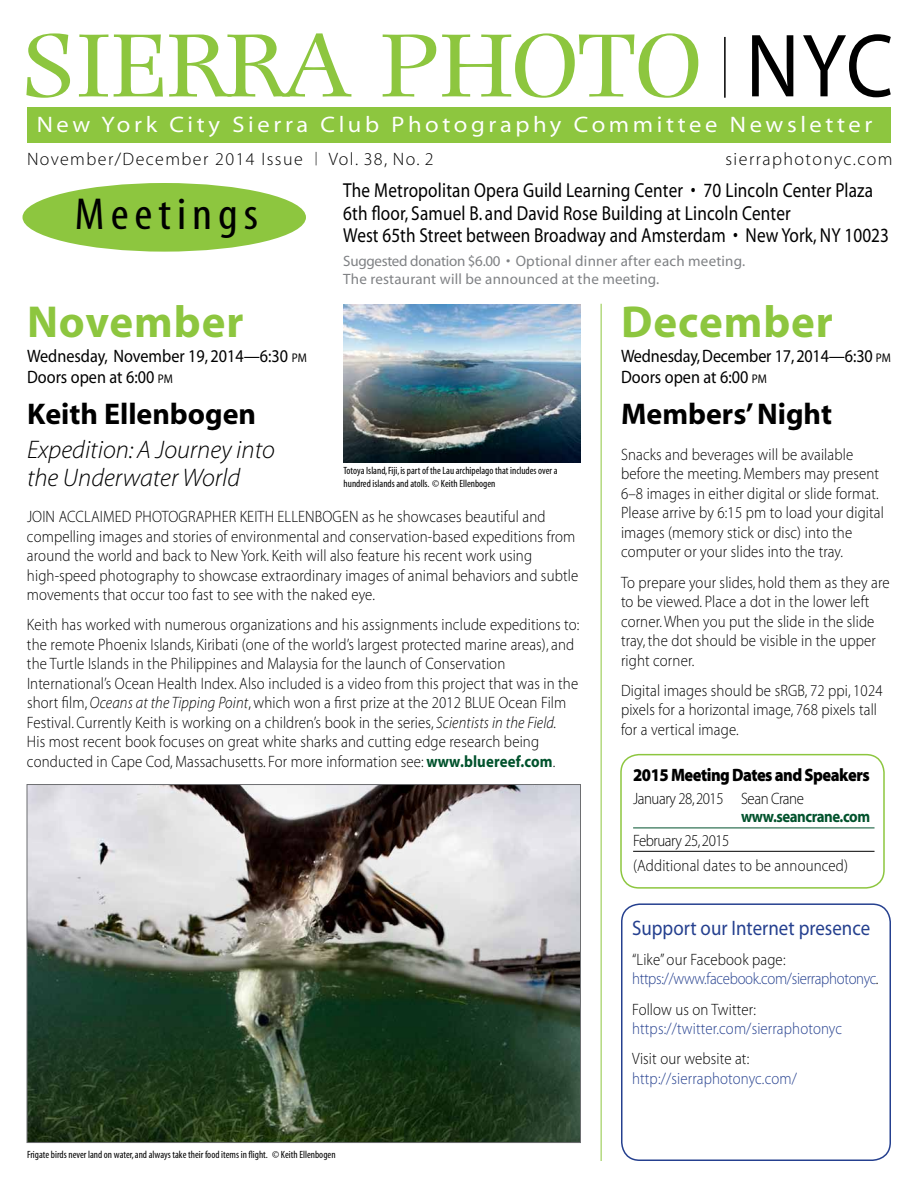
<style>
.page{position:relative;width:918px;height:1188px;background:#fff}
.page>*{position:absolute;margin:0;border:0;box-sizing:border-box;transform-origin:0 0}
.t1{font:93.6px "Photina";letter-spacing:-.02em;color:#8dc63f;scale:1.1 1}
.t2{font:45px "Myriad MM 700 600";letter-spacing:.045em;color:#8dc63f}
.t3{font:45px "Myriad MM 400 300";letter-spacing:-.02em;color:#000;scale:1.1 1}
.t4{font:30px "Myriad MM 700 600";letter-spacing:.03em;color:#000}
.t5{font:25.5px/28.5px "Myriad MM It 215 600";letter-spacing:-.02em;color:#000}
.t6{font:22.5px "Myriad MM 400 700";letter-spacing:.205em;color:#fff}
.t7{font:21px "Myriad MM 400 600";color:#25408f;scale:.9 1}
.t8{font:20.25px/22.5px "Myriad";letter-spacing:.01em;color:#000;scale:.85 1}
.t9{font:18px/21px "Myriad MM 400 600";color:#000;scale:.9 1}
.t10{font:18px "Myriad MM 215 600";letter-spacing:.06em;color:#000}
.t11{font:18px "Myriad MM 830 600";letter-spacing:.025em;color:#000;scale:.9 1}
.t12{font:16.5px/19.5px "Myriad MM 215 600";letter-spacing:-.015em;color:#000;scale:.9 1}
.t13{font:16.5px/19.5px "Myriad MM 215 600";letter-spacing:-.035em;color:#25408f;scale:.9 1}
.t14{font:16.5px "Myriad MM 215 600";letter-spacing:-.015em;color:#25408f;scale:.9 1}
.t15{font:16.5px "Myriad MM 215 600";letter-spacing:-.055em;color:#000;scale:.9 1}
.t16{font:16.5px "Myriad MM 700 600";color:#00522c;scale:.9 1}
.t17{font:15px/18px "Myriad";letter-spacing:.015em;color:#808285}
.t18{font:10.5px/12.8px "Myriad MM 400 300";letter-spacing:-.14em;color:#000}
.s1{font-family:"Myriad MM 400 600";font-size:90.6px;color:#000}
.s2{font-family:"Myriad MM SC700 400 600";font-size:12.6px}
.s3{font-family:"Myriad MM It 215 600"}
.s4{font-family:"Myriad MM 700 600";color:#00522c}
.s5{color:#000}
</style>
<div class="page">
<hr style="left:601px;top:304px;width:1px;height:857px;background:#8dc63f">
<div style="left:22px;top:183px;width:284px;height:69px;background:#8dc63f;border-radius:50%"></div>
<div style="left:27px;top:107px;width:864px;height:35px;background:#8dc63f"></div>
<hr style="left:724px;top:37px;width:2px;height:61px;background:#000">
<img style="left:29px;top:786px;width:550px;height:355px">
<img style="left:344px;top:304px;width:236px;height:159px">
<div style="left:621px;top:903px;width:270px;height:258px;border:2px solid #25408f;border-radius:18px"></div>
<div style="left:620px;top:754px;width:265px;height:135px;border:2px solid #8dc63f;border-radius:18px"></div>
<hr style="left:633px;top:828px;width:242px;height:1px;background:#00522c">
<hr style="left:633px;top:851px;width:242px;height:1px;background:#000">
<h1 class="t1" style="left:22px;top:12px;width:793px">SIERRA PHOTO <span class="s1">NYC</span></h1>
<h3 class="t6" style="left:37px;top:113px;width:837px">New York City Sierra Club Photography Committee Newsletter</h3>
<p class="t10" style="left:27px;top:150px;width:409px">November/December 2014 Issue <sup>|</sup> Vol. 38, No. 2</p>
<p class="t10" style="left:725px;top:150px;width:169px">sierraphotonyc.com</p>
<h2 class="t3" style="left:75px;top:192px;width:173px">Meetings</h2>
<p class="t8" style="left:343px;top:180px;width:644px">The Metropolitan Opera Guild Learning Center • 70 Lincoln Center Plaza<br>6th floor, Samuel B. and David Rose Building at Lincoln Center<br>West 65th Street between Broadway and Amsterdam • New York, NY 10023</p>
<p class="t17" style="left:343px;top:253px;width:403px">Suggested donation $6.00 • Optional dinner after each meeting.<br>The restaurant will be announced at the meeting.</p>
<h2 class="t2" style="left:27px;top:300px;width:216px">November</h2>
<p class="t9" style="left:27px;top:347px;width:313px">Wednesday, November 19, 2014—6:30 <span class="s2">PM<br></span>Doors open at 6:00 <span class="s2">PM</span></p>
<h3 class="t4" style="left:27px;top:400px;width:230px">Keith Ellenbogen</h3>
<h3 class="t5" style="left:27px;top:436px;width:250px">Expedition: A Journey into the Underwater World</h3>
<p class="t12" style="left:27px;top:508px;width:614px">Join acclaimed photographer Keith Ellenbogen as he showcases beautiful and compelling images and stories of environmental and conservation-based expeditions from around the world and back to New York. Keith will also feature his recent work using high-speed photography to showcase extraordinary images of animal behaviors and subtle movements that occur too fast to see with the naked eye.</p>
<p class="t12" style="left:27px;top:616px;width:616px">Keith has worked with numerous organizations and his assignments include expeditions to: the remote Phoenix Islands, Kiribati (one of the world’s largest protected marine areas), and the Turtle Islands in the Philippines and Malaysia for the launch of Conservation<br>I nternational’s Ocean Health I ndex. Also included is a video from this project that was in the short film, <span class="s3">Oceans at the Tipping Point</span>, which won a first prize at the 2012 BLUE Ocean Film Festival. Currently Keith is working on a children’s book in the series, <span class="s3">Scientists in the Field.<br></span>H is most recent book focuses on great white sharks and cutting edge research being conducted in Cape Cod, Massachusetts. For more information see: <span class="s4">www.bluereef.com</span>.</p>
<p class="t18" style="left:344px;top:465px;width:217px">Totoya Island, Fiji, is part of the Lau archipelago that includes over a hundred islands and atolls. © Keith Ellenbogen</p>
<p class="t18" style="left:27px;top:1148px;width:312px">Frigate birds never land on water, and always take their food items in flight. © Keith Ellenbogen</p>
<h2 class="t2" style="left:621px;top:300px;width:211px">December</h2>
<p class="t9" style="left:621px;top:347px;width:301px">Wednesday, December 17, 2014—6:30 <span class="s2">PM<br></span>Doors open at 6:00 <span class="s2">PM</span></p>
<h3 class="t4" style="left:621px;top:400px;width:212px">Members’ Night</h3>
<p class="t12" style="left:621px;top:445px;width:294px">Snacks and beverages will be available before the meeting. Members may present 6–8 images in either digital or slide format.<br>Please arrive by 6:15 pm to load your digital images (memory stick or disc) into the computer or your slides into the tray.</p>
<p class="t12" style="left:621px;top:573px;width:300px">To prepare your slides, hold them as they are to be viewed. Place a dot in the lower left corner. When you put the slide in the slide tray, the dot should be visible in the upper right corner.</p>
<p class="t12" style="left:621px;top:681px;width:293px">Digital images should be sRGB, 72 ppi, 1024 pixels for a horizontal image, 768 pixels tall for a vertical image.</p>
<p class="t11" style="left:633px;top:766px;width:263px">2015 Meeting Dates and Speakers</p>
<p class="t15" style="left:633px;top:791px;width:192px">January 28,2015 Sean Crane</p>
<p class="t16" style="left:741px;top:809px;width:144px">www.seancrane.com</p>
<p class="t12" style="left:633px;top:829px;width:241px;line-height:24.9px">February 25,2015<br>(Additional dates to be announced)</p>
<p class="t7" style="left:632px;top:917px;width:266px">Support our Internet presence</p>
<p class="t13" style="left:632px;top:950px;width:276px"><span class="s5">“Like” our Facebook page: </span>https://www.facebook.com/sierraphotonyc<span class="s5">.</span></p>
<p class="t12" style="left:632px;top:1000px;width:140px">Follow us on Twitter:</p>
<p class="t14" style="left:632px;top:1021px;width:235px">https://twitter.com/sierraphotonyc</p>
<p class="t12" style="left:632px;top:1050px;width:132px">Visit our website at:</p>
<p class="t14" style="left:632px;top:1070px;width:185px">http://sierraphotonyc.com/</p>
</div>
